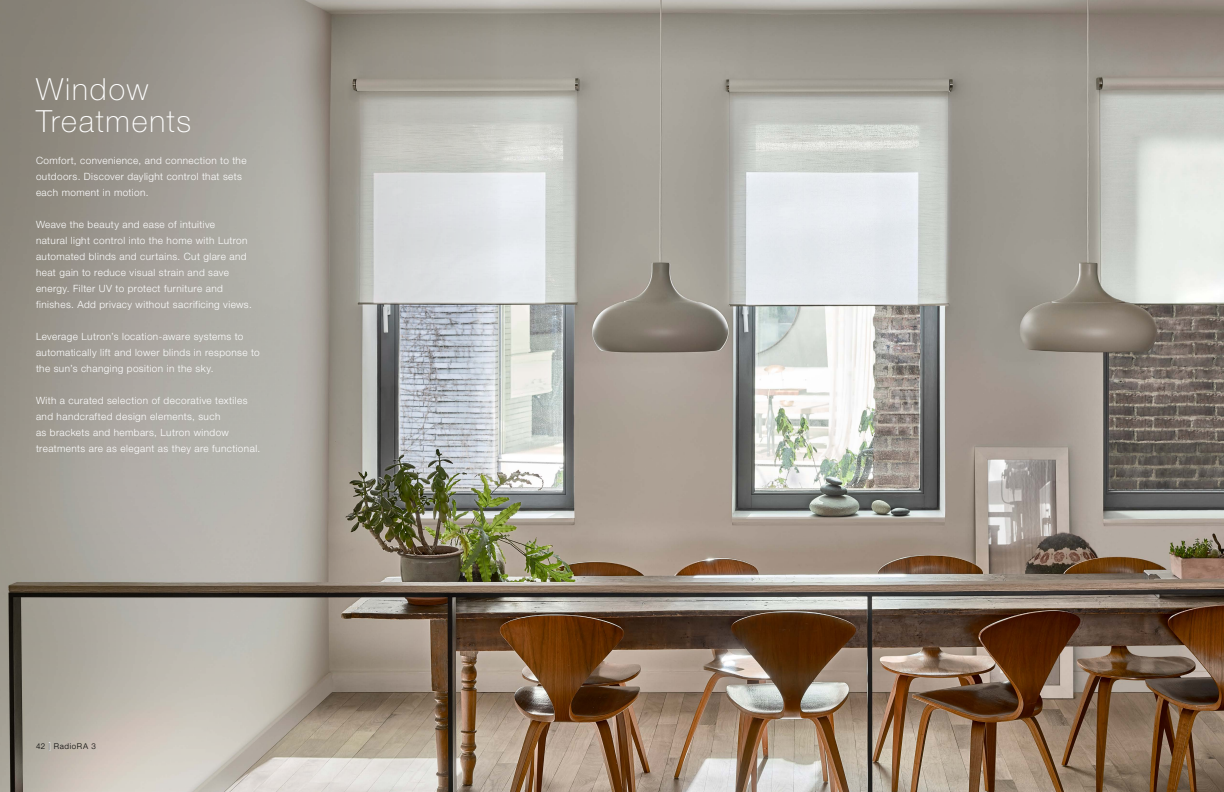
<style>
.page{position:relative;width:1224px;height:792px;background:#fff}
.page>*{position:absolute;margin:0;border:0;box-sizing:border-box;transform-origin:0 0}
.t1{font:100 30.5px/32px "Helvetica Neue LT Std";letter-spacing:.06em;color:#fff}
.t2{font:300 10px/16px "Helvetica Neue LT Std";letter-spacing:.04em;color:#fff}
.t3{font:300 8px "Helvetica Neue LT Std";letter-spacing:.08em;color:#000}
.s1{color:#fff}
</style>
<div class="page">
<img style="left:531px;top:0;width:693px;height:792px">
<svg style="left:0;top:0;width:531px;height:792px;background:#a6a299"></svg>
<h1 class="t1" style="left:36px;top:73px;width:157px">Window<br>Treatments</h1>
<p class="t2" style="left:36px;top:152px;width:212px">Comfort, convenience, and connection to the outdoors. Discover daylight control that sets each moment in motion.</p>
<p class="t2" style="left:36px;top:216px;width:217px">Weave the beauty and ease of intuitive<br>natural light control into the home with Lutron automated blinds and curtains. Cut glare and heat gain to reduce visual strain and save energy. Filter UV to protect furniture and finishes. Add privacy without sacrificing views.</p>
<p class="t2" style="left:36px;top:328px;width:225px">Leverage Lutron’s location-aware systems to automatically lift and lower blinds in response to the sun’s changing position in the sky.</p>
<p class="t2" style="left:36px;top:392px;width:226px">With a curated selection of decorative textiles and handcrafted design elements, such<br>as brackets and hembars, Lutron window treatments are as elegant as they are functional.</p>
<p class="t3" style="left:36px;top:741px;width:61px">42 <span class="s1">|</span> RadioRA 3</p>
</div>
